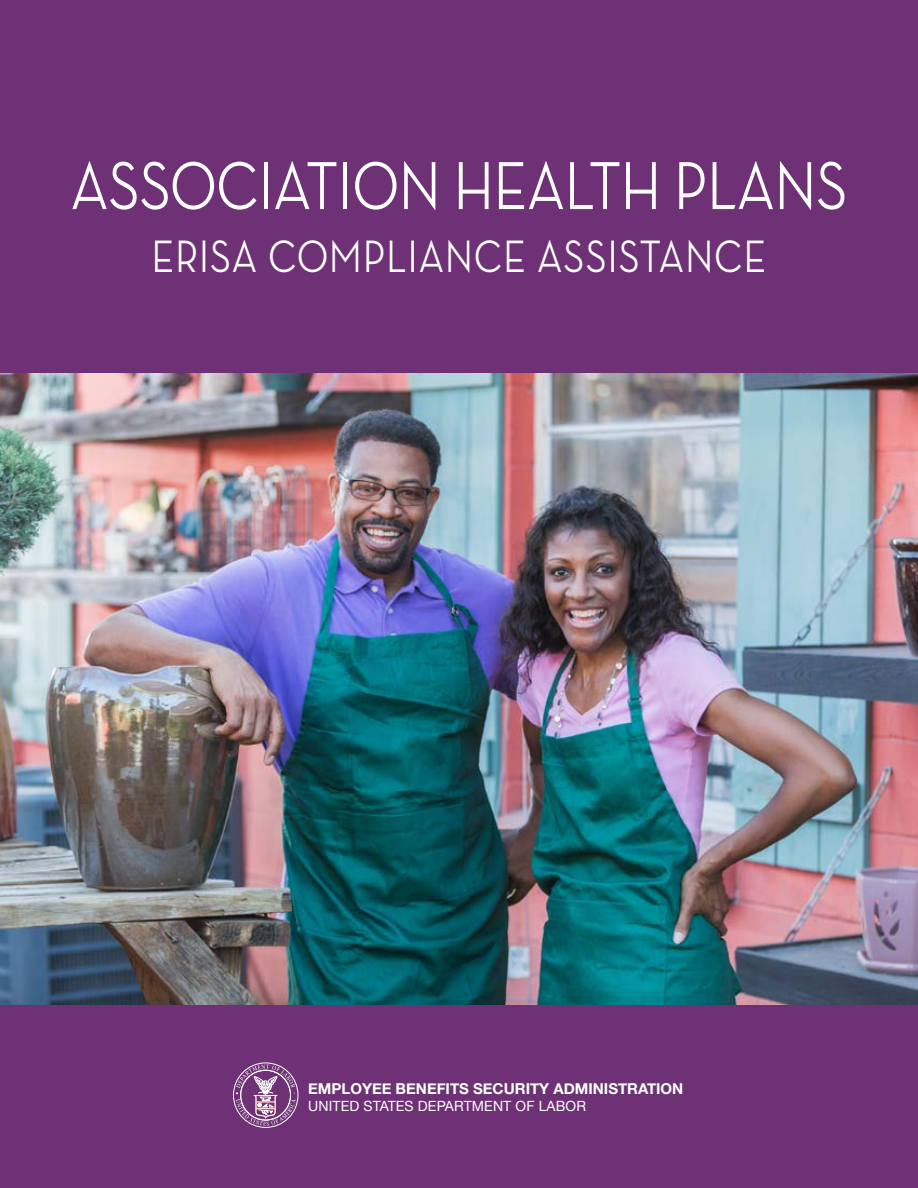
<style>
.page{position:relative;width:918px;height:1188px;background:#fff}
.page>*{position:absolute;margin:0;border:0;box-sizing:border-box;transform-origin:0 0}
.t1{font:500 69px "Neutra Disp";color:#fff;scale:.86 1}
.t2{font:500 46.2px "Neutra Disp";letter-spacing:.03em;color:#fff;scale:.86 1}
.t3{font:700 15px "Helvetica Neue";color:#fff}
.t4{font:14.1px "Helvetica Neue";letter-spacing:.01em;color:#fff}
</style>
<div class="page">
<div style="left:0;top:1004px;width:918px;height:184px;background:#6e3175"></div>
<div style="left:0;top:0;width:918px;height:374px;background:#6e3175"></div>
<img style="left:0;top:374px;width:918px;height:630px">
<div style="left:233px;top:1062px;width:65px;height:66px;border:1px solid #fff;border-radius:50%"></div>
<svg style="left:236px;top:1065px;width:60px;height:61px"></svg>
<h1 class="t1" style="left:71px;top:148px;width:905px">ASSOCIATION HEALTH PLANS</h1>
<h1 class="t2" style="left:152px;top:231px;width:716px">ERISA COMPLIANCE ASSISTANCE</h1>
<p class="t3" style="left:308px;top:1077px;width:377px">EMPLOYEE BENEFITS SECURITY ADMINISTRATION</p>
<p class="t4" style="left:308px;top:1096px;width:279px">UNITED STATES DEPARTMENT OF LABOR</p>
</div>
